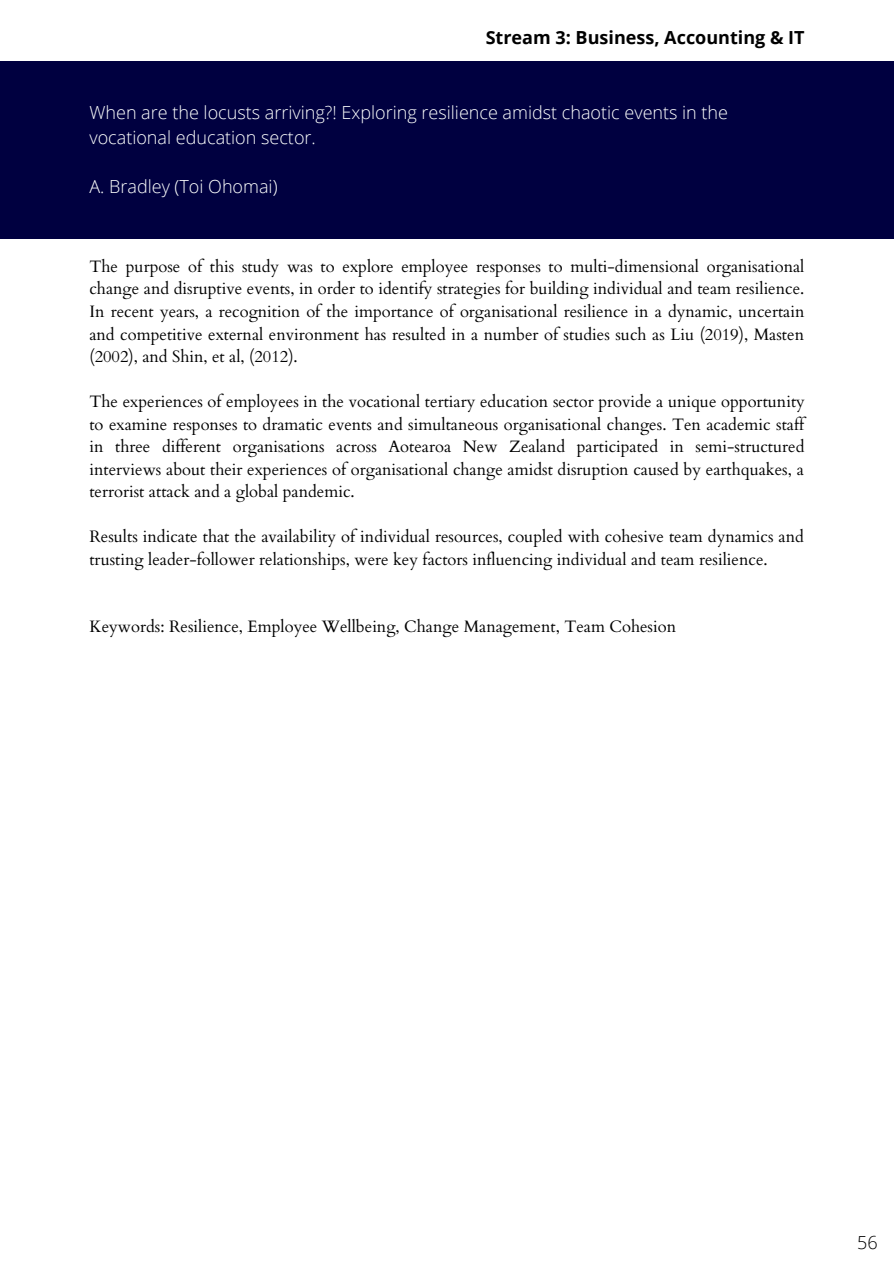
<style>
.page{position:relative;width:894px;height:1264px;background:#fff}
.page>*{position:absolute;margin:0;border:0;box-sizing:border-box;transform-origin:0 0}
.t1{font:300 18px/24.8px "Open Sans";color:#fefffe}
.t2{font:700 18px "Open Sans";color:#000}
.t3{font:300 18px "Open Sans";color:#000}
.t4{font:16.5px/22.5px "Cardo";color:#000;text-align:justify}
</style>
<div class="page">
<div style="left:0;top:61px;width:893px;height:178px;background:#000040"></div>
<p class="t2" style="left:485px;top:25px;width:320px">Stream 3: Business, Accounting &amp; IT</p>
<p class="t1" style="left:89px;top:100px;width:640px">When are the locusts arriving?! Exploring resilience amidst chaotic events in the vocational education sector.</p>
<p class="t1" style="left:89px;top:174px;width:190px">A. Bradley (Toi Ohomai)</p>
<p class="t4" style="left:89px;top:255px;width:716px">The purpose of this study was to explore employee responses to multi-dimensional organisational change and disruptive events, in order to identify strategies for building individual and team resilience.<br>In recent years, a recognition of the importance of organisational resilience in a dynamic, uncertain and competitive external environment has resulted in a number of studies such as Liu (2019), Masten (2002), and Shin, et al, (2012).</p>
<p class="t4" style="left:89px;top:390px;width:716px">The experiences of employees in the vocational tertiary education sector provide a unique opportunity to examine responses to dramatic events and simultaneous organisational changes. Ten academic staff in three different organisations across Aotearoa New Zealand participated in semi-structured interviews about their experiences of organisational change amidst disruption caused by earthquakes, a terrorist attack and a global pandemic.</p>
<p class="t4" style="left:89px;top:526px;width:715px">Results indicate that the availability of individual resources, coupled with cohesive team dynamics and trusting leader-follower relationships, were key factors influencing individual and team resilience.</p>
<p class="t4" style="left:89px;top:616px;width:588px">Keywords: Resilience, Employee Wellbeing, Change Management, Team Cohesion</p>
<p class="t3" style="left:856px;top:1229px;width:22px">56</p>
</div>
